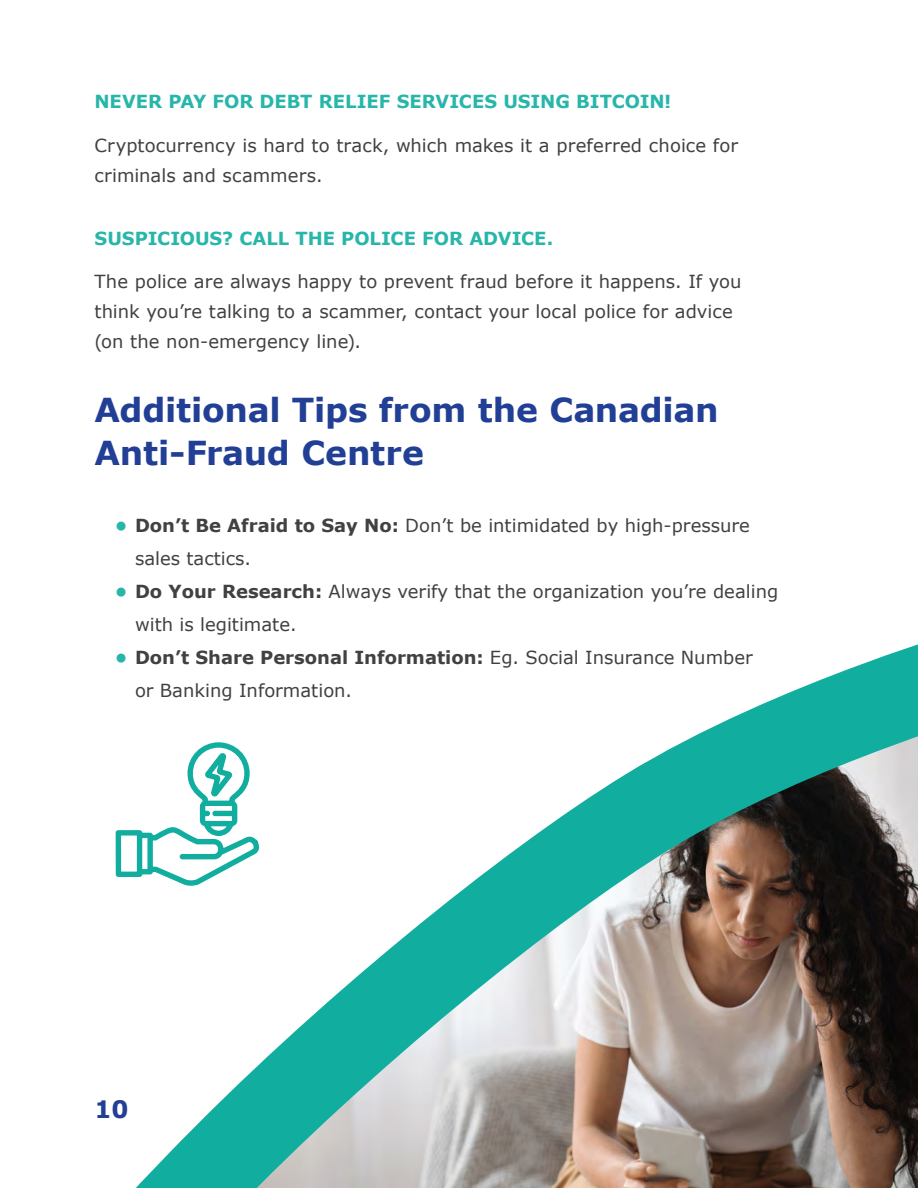
<style>
.page{position:relative;width:918px;height:1188px;background:#fff}
.page>*{position:absolute;margin:0;border:0;box-sizing:border-box;transform-origin:0 0}
.t1{font:700 33px/43.5px "Verdana";letter-spacing:-.01em;color:#223f96}
.t2{font:700 24px "Verdana";color:#223f96}
.t3{font:18px/30px "Verdana";color:#414042}
.t4{font:700 18px "Verdana";color:#29b6aa}
.s1{font-weight:700;color:#29b6aa}
.s2{font-weight:700}
</style>
<div class="page">
<svg style="left:260px;top:644px;width:658px;height:544px"></svg>
<svg style="left:115px;top:742px;width:145px;height:446px"></svg>
<p class="t4" style="left:94px;top:90px;width:579px">NEVER PAY FOR DEBT RELIEF SERVICES USING BITCOIN!</p>
<p class="t3" style="left:94px;top:130px;width:645px">Cryptocurrency is hard to track, which makes it a preferred choice for criminals and scammers.</p>
<p class="t4" style="left:94px;top:227px;width:460px">SUSPICIOUS? CALL THE POLICE FOR ADVICE.</p>
<p class="t3" style="left:94px;top:267px;width:649px">The police are always happy to prevent fraud before it happens. If you think you’re talking to a scammer, contact your local police for advice (on the non-emergency line).</p>
<h1 class="t1" style="left:94px;top:388px;width:626px">Additional Tips from the Canadian<br>Anti-Fraud Centre</h1>
<p class="t3" style="left:135px;top:509px;width:616px;line-height:33px;text-indent:-20px"><span class="s1">•</span> <span class="s2">Don’t Be Afraid to Say No:</span> Don’t be intimidated by high-pressure sales tactics.</p>
<p class="t3" style="left:135px;top:575px;width:645px;line-height:33px;text-indent:-20px"><span class="s1">•</span> <span class="s2">Do Your Research:</span> Always verify that the organization you’re dealing with is legitimate.</p>
<p class="t3" style="left:135px;top:641px;width:619px;line-height:33px;text-indent:-20px"><span class="s1">•</span> <span class="s2">Don’t Share Personal Information:</span> Eg. Social Insurance Number or Banking Information.</p>
<h2 class="t2" style="left:94px;top:1093px;width:36px">10</h2>
</div>
